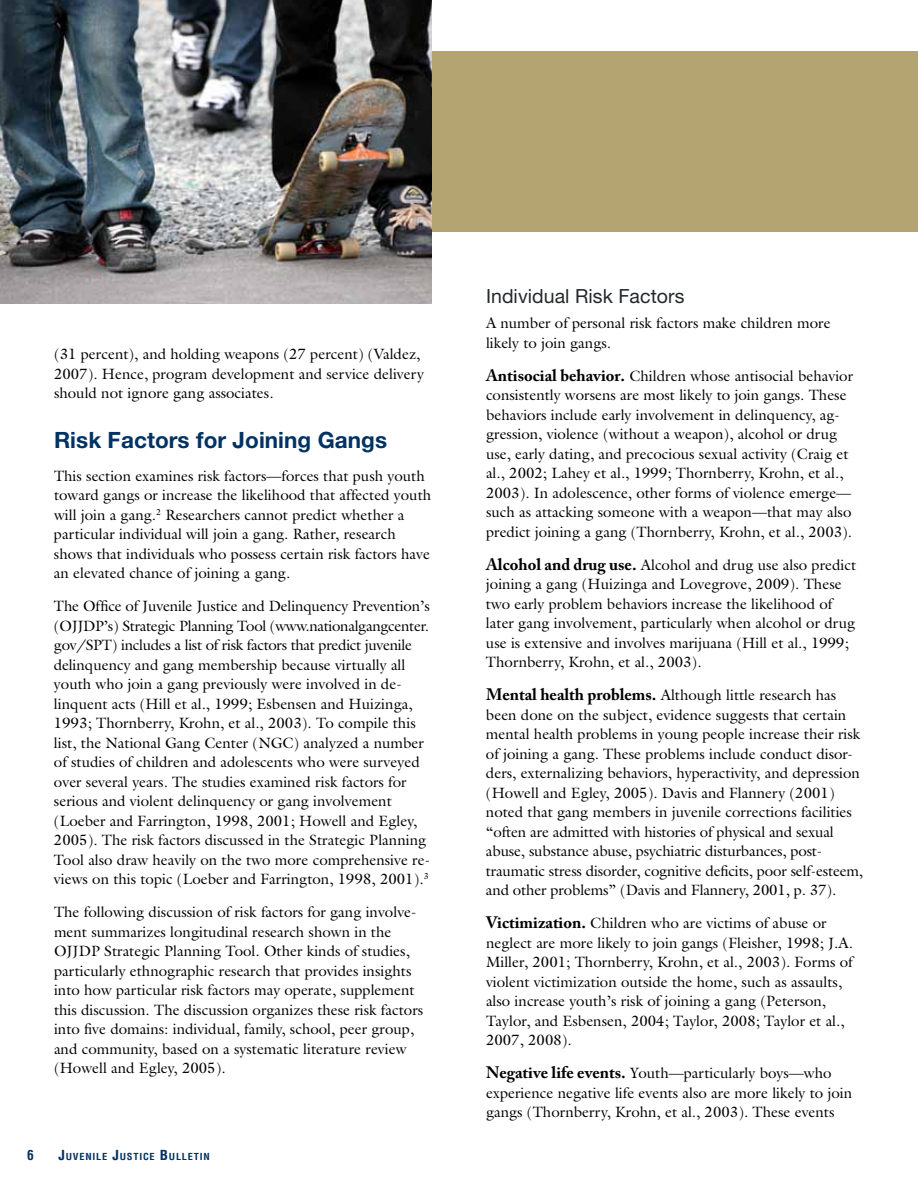
<style>
.page{position:relative;width:918px;height:1188px;background:#fff}
.page>*{position:absolute;margin:0;border:0;box-sizing:border-box;transform-origin:0 0}
.t1{font:700 22.5px "Helvetica Neue LT Std";letter-spacing:.005em;color:#003263}
.t2{font:19.5px "Helvetica Neue LT Std";letter-spacing:.005em;color:#25282b}
.t3{font:15px/19.5px "Galliard Std";color:#000}
.t4{font:700 condensed 13.5px "Helvetica LT Std";color:#003263}
.t5{font:700 condensed 9.45px "Helvetica LT Std";letter-spacing:.07em;color:#003263;scale:1.1 1}
.s1{font-size:13.5px}
.s2{font-family:"Adobe Caslon Pro";font-weight:700;font-size:16.5px}
</style>
<div class="page">
<div style="left:415px;top:51px;width:503px;height:181px;background:#b4a471"></div>
<img style="left:0;top:0;width:432px;height:304px">
<p class="t3" style="left:54px;top:344px;width:371px">(31 percent), and holding weapons (27 percent) (Valdez,<br>2007). Hence, program development and service delivery should not ignore gang associates.</p>
<h1 class="t1" style="left:54px;top:426px;width:335px">Risk Factors for Joining Gangs</h1>
<p class="t3" style="left:54px;top:465px;width:379px">This section examines risk factors—forces that push youth toward gangs or increase the likelihood that affected youth will join a gang.<sup>2</sup> Researchers cannot predict whether a particular individual will join a gang. Rather, research shows that individuals who possess certain risk factors have an elevated chance of joining a gang.</p>
<p class="t3" style="left:54px;top:596px;width:378px">The Office of Juvenile Justice and Delinquency Prevention’s (OJJDP’s) Strategic Planning Tool (www.nationalgangcenter. gov/SPT) includes a list of risk factors that predict juvenile delinquency and gang membership because virtually all youth who join a gang previously were involved in de&shy;linquent acts (Hill et al., 1999; Esbensen and Huizinga, 1993; Thornberry, Krohn, et al., 2003). To compile this list, the National Gang Center (NGC) analyzed a number of studies of children and adolescents who were surveyed over several years. The studies examined risk factors for serious and violent delinquency or gang involvement (Loeber and Farrington, 1998, 2001; Howell and Egley, 2005). The risk factors discussed in the Strategic Planning Tool also draw heavily on the two more comprehensive re&shy;views on this topic (Loeber and Farrington, 1998, 2001).<sup>3</sup></p>
<p class="t3" style="left:54px;top:902px;width:371px">The following discussion of risk factors for gang involve&shy;ment summarizes longitudinal research shown in the OJJDP Strategic Planning Tool. Other kinds of studies, particularly ethnographic research that provides insights into how particular risk factors may operate, supplement this discussion. The discussion organizes these risk factors into five domains: individual, family, school, peer group, and community, based on a systematic literature review (Howell and Egley, 2005).</p>
<p class="t4" style="left:27px;top:1147px;width:8px">6</p>
<p class="t5" style="left:59px;top:1151px;width:139px"><span class="s1">J</span>UVENILE <span class="s1">J</span>USTICE <span class="s1">B</span>ULLETIN</p>
<h2 class="t2" style="left:486px;top:285px;width:200px">Individual Risk Factors</h2>
<p class="t3" style="left:486px;top:313px;width:346px">A number of personal risk factors make children more likely to join gangs.</p>
<p class="t3" style="left:486px;top:366px;width:369px"><span class="s2">Antisocial behavior.</span> Children whose antisocial behavior consistently worsens are most likely to join gangs. These behaviors include early involvement in delinquency, ag&shy;gression, violence (without a weapon), alcohol or drug use, early dating, and precocious sexual activity (Craig et al., 2002; Lahey et al., 1999; Thornberry, Krohn, et al., 2003). In adolescence, other forms of violence emerge— such as attacking someone with a weapon—that may also predict joining a gang (Thornberry, Krohn, et al., 2003).</p>
<p class="t3" style="left:486px;top:555px;width:372px"><span class="s2">Alcohol and drug use.</span> Alcohol and drug use also predict joining a gang (Huizinga and Lovegrove, 2009). These two early problem behaviors increase the likelihood of later gang involvement, particularly when alcohol or drug use is extensive and involves marijuana (Hill et al., 1999; Thornberry, Krohn, et al., 2003).</p>
<p class="t3" style="left:486px;top:685px;width:379px"><span class="s2">Mental health problems.</span> Although little research has been done on the subject, evidence suggests that certain mental health problems in young people increase their risk of joining a gang. These problems include conduct disor&shy;ders, externalizing behaviors, hyperactivity, and depression (Howell and Egley, 2005). Davis and Flannery (2001) noted that gang members in juvenile corrections facilities “often are admitted with histories of physical and sexual abuse, substance abuse, psychiatric disturbances, post&shy;traumatic stress disorder, cognitive deficits, poor self-esteem, and other problems” (Davis and Flannery, 2001, p. 37).</p>
<p class="t3" style="left:486px;top:913px;width:368px"><span class="s2">Victimization.</span> Children who are victims of abuse or neglect are more likely to join gangs (Fleisher, 1998; J.A.<br>Miller, 2001; Thornberry, Krohn, et al., 2003). Forms of violent victimization outside the home, such as assaults, also increase youth’s risk of joining a gang (Peterson, Taylor, and Esbensen, 2004; Taylor, 2008; Taylor et al., 2007, 2008).</p>
<p class="t3" style="left:486px;top:1063px;width:368px"><span class="s2">Negative life events.</span> Youth—particularly boys—who experience negative life events also are more likely to join gangs (Thornberry, Krohn, et al., 2003). These events</p>
</div>
